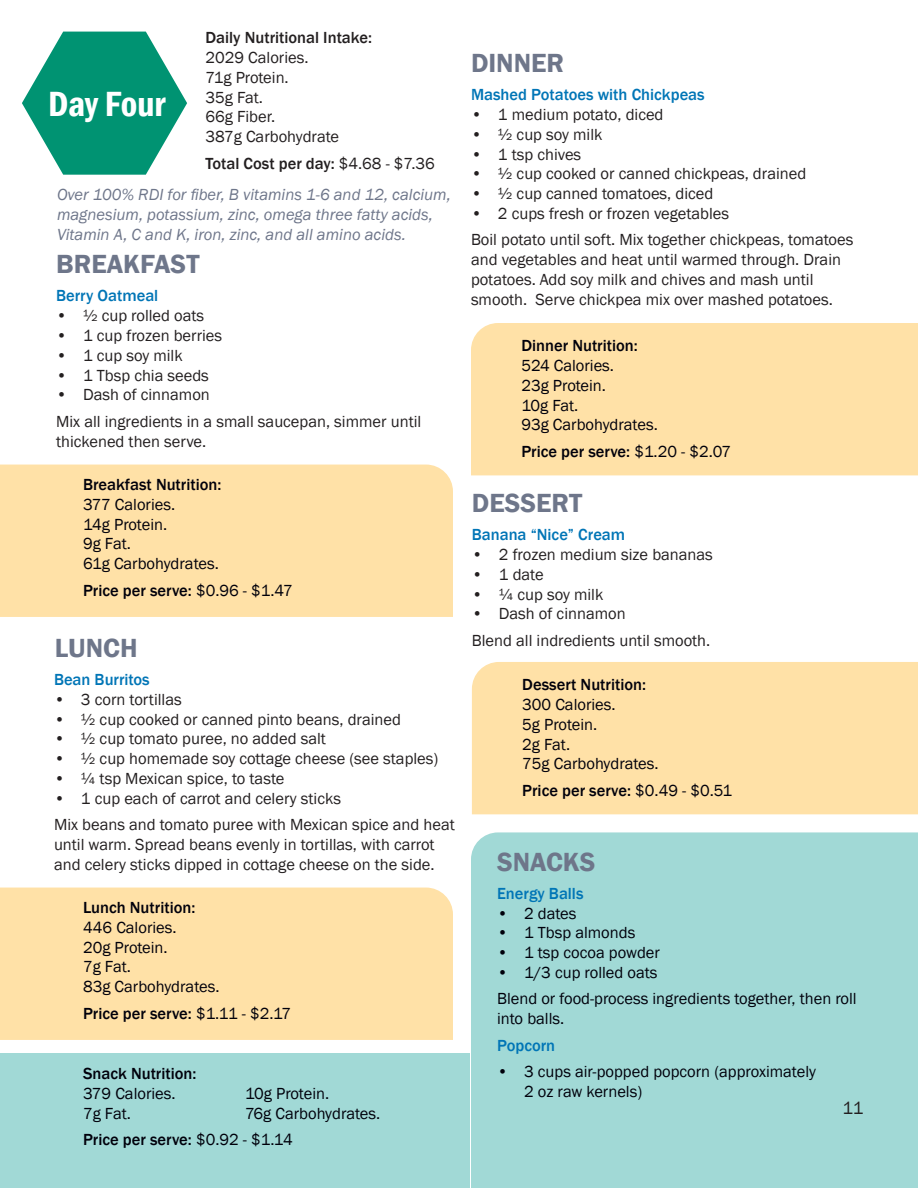
<style>
.page{position:relative;width:918px;height:1188px;background:#fff}
.page>*{position:absolute;margin:0;border:0;box-sizing:border-box;transform-origin:0 0}
.t1{font:600 condensed 36px "Franklin Gothic";color:#fff}
.t2{font:600 27px "Franklin Gothic";color:#6e768a}
.t3{font:18px "Franklin Gothic";color:#231f20}
.t4{font:16.5px/19.8px "Franklin Gothic";color:#231f20}
.t5{font:16.5px/19.8px "Franklin Gothic";color:#00000b}
.t6{font:500 16.5px "Franklin Gothic";color:#00000b}
.t7{font:italic 16.5px/31.7px "Franklin Gothic";color:#6e768a}
.t8{font:500 16.5px "Franklin Gothic";color:#0075b6}
.t9{font:500 16.5px "Franklin Gothic";color:#231f20}
.s1{font-weight:500;font-style:normal;color:#231f20}
.s2{font-style:normal;color:#231f20}
.s3{font-weight:400}
.s4{font-weight:500}
</style>
<div class="page">
<div style="left:0;top:1054px;width:470px;height:134px;background:#a1d9d6"></div>
<div style="left:1px;top:888px;width:452px;height:152px;background:#ffe1a7"></div>
<div style="left:471px;top:323px;width:447px;height:152px;background:#ffe1a7"></div>
<svg style="left:22px;top:32px;width:165px;height:143px"></svg>
<div style="left:0;top:465px;width:453px;height:152px;background:#ffe1a7"></div>
<div style="left:472px;top:662px;width:446px;height:152px;background:#ffe1a7"></div>
<div style="left:471px;top:832px;width:447px;height:356px;background:#a1d9d6"></div>
<img style="left:0;top:870px;width:1px;height:318px">
<p class="t9" style="left:206px;top:31px;width:168px">Daily Nutritional Intake:</p>
<p class="t4" style="left:206px;top:48px;width:135px">2029 Calories.<br>71g Protein.<br>35g Fat.<br>66g Fiber.<br>387g Carbohydrate</p>
<p class="t7" style="left:57px;top:148px;width:395px;text-indent:148px"><span class="s1">Total Cost per day:</span> <span class="s2">$4.68 - $7.36<br></span>Over 100% RDI for fiber, B vitamins 1-6 and 12, calcium,</p>
<p class="t7" style="left:57px;top:206px;width:377px;line-height:19.8px">magnesium, potassium, zinc, omega three fatty acids,<br>Vitamin A, C and K, iron, zinc, and all amino acids.</p>
<h2 class="t2" style="left:471px;top:47px;width:95px">DINNER</h2>
<p class="t8" style="left:471px;top:88px;width:235px">Mashed Potatoes with Chickpeas</p>
<p class="t4" style="left:471px;top:105px;width:194px">• 1 medium potato, diced</p>
<p class="t4" style="left:471px;top:125px;width:133px">• ½ cup soy milk</p>
<p class="t4" style="left:471px;top:145px;width:112px">• 1 tsp chives</p>
<p class="t4" style="left:471px;top:165px;width:337px">• ½ cup cooked or canned chickpeas, drained</p>
<p class="t4" style="left:471px;top:185px;width:244px">• ½ cup canned tomatoes, diced</p>
<p class="t4" style="left:471px;top:201px;width:384px;line-height:26.5px">• 2 cups fresh or frozen vegetables<br>Boil potato until soft. Mix together chickpeas, tomatoes</p>
<p class="t4" style="left:471px;top:251px;width:372px">and vegetables and heat until warmed through. Drain potatoes. Add soy milk and chives and mash until smooth. Serve chickpea mix over mashed potatoes.</p>
<p class="t6" style="left:521px;top:339px;width:118px">Dinner Nutrition:</p>
<p class="t5" style="left:521px;top:356px;width:138px">524 Calories.<br>23g Protein.<br>10g Fat.<br>93g Carbohydrates.</p>
<p class="t6" style="left:521px;top:445px;width:211px">Price per serve: <span class="s3">$1.20 - $2.07</span></p>
<h1 class="t1" style="left:48px;top:89px;width:119px">Day Four</h1>
<h2 class="t2" style="left:56px;top:248px;width:145px">BREAKFAST</h2>
<p class="t8" style="left:56px;top:289px;width:104px">Berry Oatmeal</p>
<p class="t4" style="left:56px;top:307px;width:150px">• ½ cup rolled oats</p>
<p class="t4" style="left:56px;top:326px;width:168px">• 1 cup frozen berries</p>
<p class="t4" style="left:56px;top:346px;width:128px">• 1 cup soy milk</p>
<p class="t4" style="left:56px;top:366px;width:154px">• 1 Tbsp chia seeds</p>
<p class="t4" style="left:56px;top:382px;width:367px;line-height:26.5px">• Dash of cinnamon<br>Mix all ingredients in a small saucepan, simmer until</p>
<p class="t4" style="left:56px;top:432px;width:152px">thickened then serve.</p>
<p class="t6" style="left:83px;top:478px;width:140px">Breakfast Nutrition:</p>
<p class="t5" style="left:83px;top:495px;width:137px">377 Calories.<br>14g Protein.<br>9g Fat.<br>61g Carbohydrates.</p>
<p class="t6" style="left:83px;top:583px;width:211px">Price per serve: <span class="s3">$0.96 - $1.47</span></p>
<h2 class="t2" style="left:472px;top:487px;width:112px">DESSERT</h2>
<p class="t8" style="left:472px;top:528px;width:155px">Banana “Nice” Cream</p>
<p class="t4" style="left:472px;top:545px;width:243px">• 2 frozen medium size bananas</p>
<p class="t4" style="left:472px;top:565px;width:73px">• 1 date</p>
<p class="t4" style="left:472px;top:585px;width:133px">• ¼ cup soy milk</p>
<p class="t4" style="left:472px;top:601px;width:240px;line-height:26.5px">• Dash of cinnamon<br>Blend all indredients until smooth.</p>
<p class="t6" style="left:522px;top:678px;width:125px">Dessert Nutrition:</p>
<p class="t5" style="left:522px;top:695px;width:138px">300 Calories.<br>5g Protein.<br>2g Fat.<br>75g Carbohydrates.</p>
<p class="t6" style="left:522px;top:784px;width:212px">Price per serve: <span class="s3">$0.49 - $0.51</span></p>
<h2 class="t2" style="left:55px;top:632px;width:84px">LUNCH</h2>
<p class="t8" style="left:54px;top:673px;width:97px">Bean Burritos</p>
<p class="t4" style="left:54px;top:690px;width:129px">• 3 corn tortillas</p>
<p class="t4" style="left:54px;top:710px;width:348px">• ½ cup cooked or canned pinto beans, drained</p>
<p class="t4" style="left:54px;top:730px;width:273px">• ½ cup tomato puree, no added salt</p>
<p class="t4" style="left:54px;top:750px;width:386px">• ½ cup homemade soy cottage cheese (see staples)</p>
<p class="t4" style="left:54px;top:769px;width:232px">• ¼ tsp Mexican spice, to taste</p>
<p class="t4" style="left:54px;top:786px;width:402px;line-height:26.5px">• 1 cup each of carrot and celery sticks<br>Mix beans and tomato puree with Mexican spice and heat</p>
<p class="t4" style="left:54px;top:835px;width:382px">until warm. Spread beans evenly in tortillas, with carrot and celery sticks dipped in cottage cheese on the side.</p>
<p class="t6" style="left:83px;top:901px;width:114px">Lunch Nutrition:</p>
<p class="t5" style="left:83px;top:918px;width:138px">446 Calories.<br>20g Protein.<br>7g Fat.<br>83g Carbohydrates.</p>
<p class="t6" style="left:83px;top:1006px;width:210px">Price per serve: <span class="s3">$1.11 - $2.17</span></p>
<h2 class="t2" style="left:497px;top:846px;width:100px">SNACKS</h2>
<p class="t8" style="left:497px;top:886px;width:88px">Energy Balls</p>
<p class="t5" style="left:497px;top:904px;width:81px">• 2 dates</p>
<p class="t5" style="left:497px;top:924px;width:140px">• 1 Tbsp almonds</p>
<p class="t5" style="left:497px;top:944px;width:164px">• 1 tsp cocoa powder</p>
<p class="t5" style="left:497px;top:960px;width:361px;line-height:26.5px">• 1/3 cup rolled oats<br>Blend or food-process ingredients together, then roll</p>
<p class="t5" style="left:497px;top:1010px;width:69px">into balls.</p>
<p class="t8" style="left:497px;top:1038px;width:60px">Popcorn</p>
<p class="t5" style="left:524px;top:1063px;width:293px;text-indent:-27px">• 3 cups air-popped popcorn (approximately<br>2 oz raw kernels)</p>
<p class="t6" style="left:83px;top:1067px;width:115px">Snack Nutrition:</p>
<p class="t5" style="left:83px;top:1084px;width:94px">379 Calories.</p>
<p class="t5" style="left:245px;top:1084px;width:86px">10g Protein.</p>
<p class="t5" style="left:83px;top:1104px;width:49px">7g Fat.</p>
<p class="t5" style="left:83px;top:1101px;width:299px;line-height:26.5px;text-indent:162px">76g Carbohydrates.<br><span class="s4">Price per serve:</span> $0.92 - $1.14</p>
<p class="t3" style="left:843px;top:1101px;width:22px">11</p>
</div>
